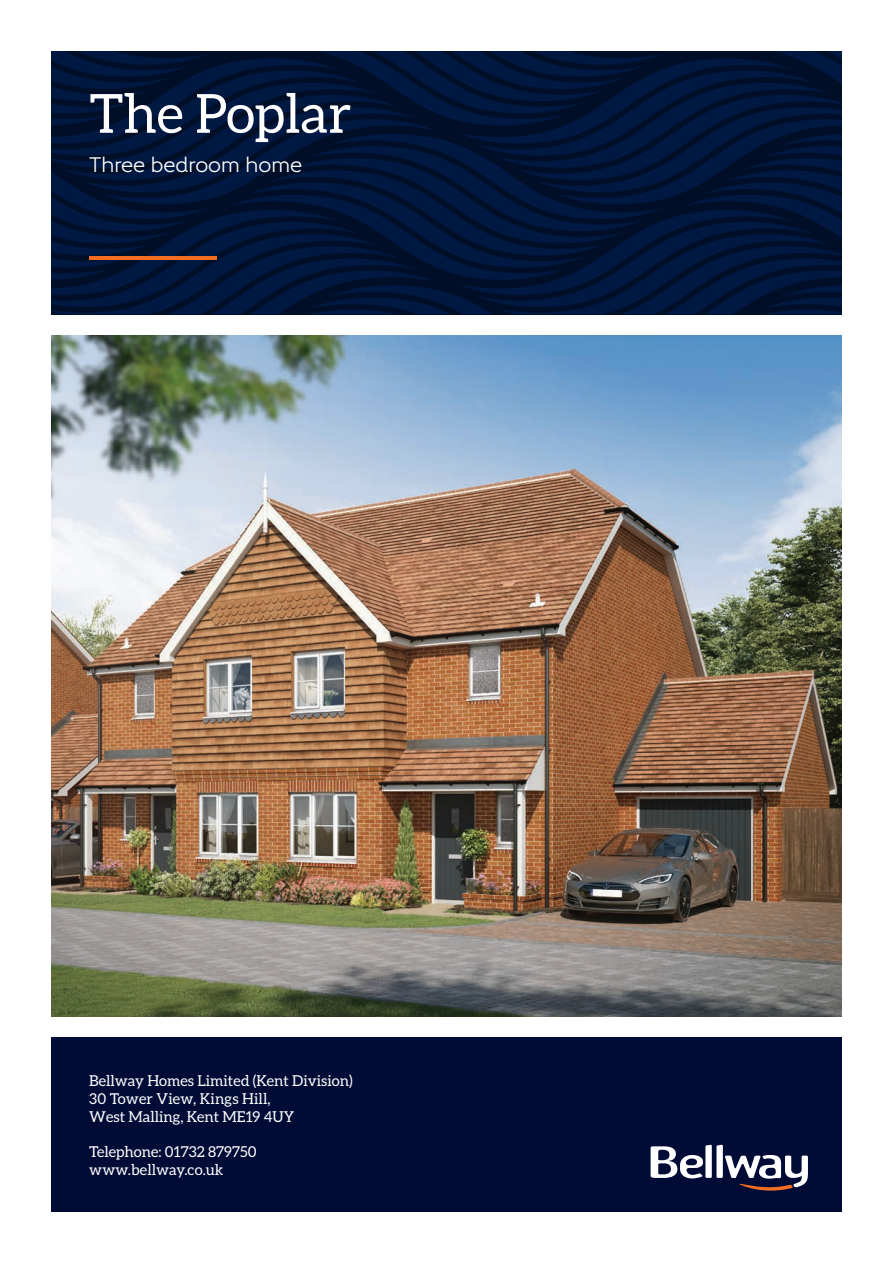
<style>
.page{position:relative;width:893px;height:1263px;background:#fff}
.page>*{position:absolute;margin:0;border:0;box-sizing:border-box;transform-origin:0 0}
.t1{font:54px "Aleo";color:#fff}
.t2{font:21px "Gentleman 500";color:#fff}
.t3{font:15px/18px "Aleo";color:#fff}
</style>
<div class="page">
<img style="left:51px;top:336px;width:791px;height:680px">
<svg style="left:51px;top:51px;width:791px;height:264px;background:#001436"></svg>
<div style="left:51px;top:1037px;width:791px;height:175px;background:#000b36"></div>
<hr style="left:89px;top:257px;width:128px;height:3px;background:#f36e21">
<svg style="left:651px;top:1145px;width:157px;height:45px"></svg>
<p class="t1" style="left:89px;top:83px;width:264px">The Poplar</p>
<p class="t2" style="left:89px;top:152px;width:214px">Three bedroom home</p>
<p class="t3" style="left:89px;top:1072px;width:265px">Bellway Homes Limited (Kent Division)</p>
<p class="t3" style="left:89px;top:1090px;width:206px">30 Tower View, Kings Hill,<br>West Malling, Kent ME19 4UY</p>
<p class="t3" style="left:89px;top:1142px;width:169px">Telephone: 01732 879750 www.bellway.co.uk</p>
</div>
